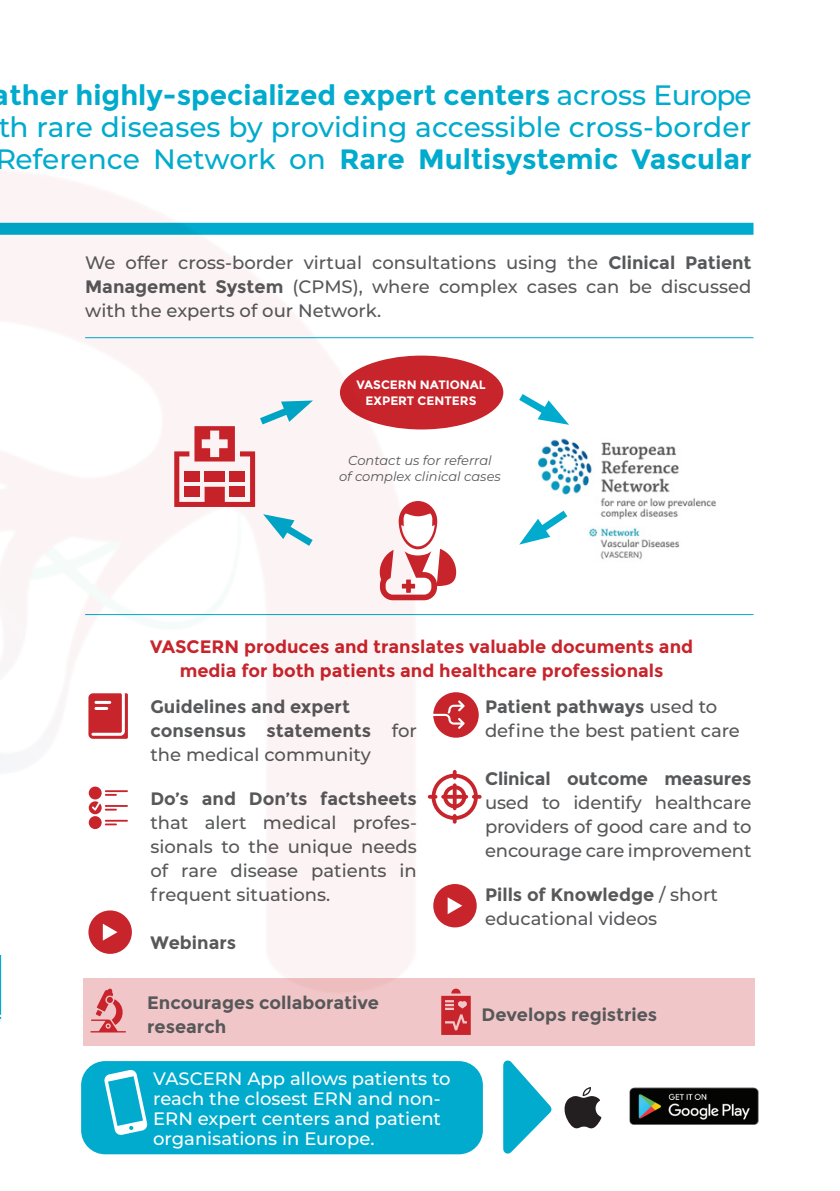
<style>
.page{position:relative;width:840px;height:1191px;background:#fff}
.page>*{position:absolute;margin:0;border:0;box-sizing:border-box;transform-origin:0 0}
.t1{font:500 28px/32px "Montserrat";color:#00abcd;text-align:justify}
.Corps_de_texte_de_se{font:500 18px/24px "Montserrat";color:#57585a;text-align:justify}
.Corps_de_texte_de_se-2{font:700 18px "Montserrat";color:#57585a}
.Corps_de_texte_de_se-3{font:500 18px/20px "Montserrat";color:#fff}
.Corps_de_texte_de_se-4{font:700 18px/24px "Montserrat";color:#c8242b;text-align:center}
.Corps_de_texte_de_se-5{font:italic 13px "Montserrat";color:#57585a}
.Corps_de_texte_de_se-6{font:700 12.2px "Montserrat";color:#fff}
.s1{font-weight:700}
.s2{font-weight:500}
</style>
<div class="page">
<div style="left:0;top:223px;width:753px;height:12px;background:#00abcd"></div>
<hr style="left:85px;top:614px;width:668px;height:1px;background:#00abcd">
<hr style="left:85px;top:337px;width:668px;height:1px;background:#00abcd">
<img style="left:537px;top:438px;width:179px;height:122px">
<svg style="left:519px;top:394px;width:50px;height:31px"></svg>
<svg style="left:519px;top:504px;width:55px;height:40px"></svg>
<svg style="left:503px;top:1070px;width:98px;height:84px"></svg>
<img style="left:629px;top:1087px;width:129px;height:38px">
<div style="left:81px;top:1061px;width:401px;height:93px;background:#00abcd;border-radius:24px"></div>
<div style="left:83px;top:977px;width:671px;height:68px;background:#f0c6c8"></div>
<img style="left:0;top:170px;width:518px;height:964px">
<h1 class="t1" style="left:-7px;top:78px;width:759px"><span class="s1">ather highly-specialized expert centers</span> across Europe th rare diseases by providing accessible cross-border Reference Network on <span class="s1">Rare Multisystemic Vascular</span></h1>
<p class="Corps_de_texte_de_se" style="left:85px;top:250px;width:667px">We offer cross-border virtual consultations using the <span class="s1">Clinical Patient Management System</span> (CPMS), where complex cases can be discussed with the experts of our Network.</p>
<p class="Corps_de_texte_de_se-6" style="left:356px;top:377px;width:131px">VASCERN NATIONAL</p>
<p class="Corps_de_texte_de_se-6" style="left:365px;top:393px;width:112px">EXPERT CENTERS</p>
<p class="Corps_de_texte_de_se-5" style="left:348px;top:451px;width:145px">Contact us for referral</p>
<p class="Corps_de_texte_de_se-5" style="left:339px;top:467px;width:163px">of complex clinical cases</p>
<p class="Corps_de_texte_de_se-4" style="left:150px;top:635px;width:544px">VASCERN produces and translates valuable documents and media for both patients and healthcare professionals</p>
<p class="Corps_de_texte_de_se-2" style="left:150px;top:696px;width:201px">Guidelines and expert</p>
<p class="Corps_de_texte_de_se" style="left:150px;top:718px;width:268px"><span class="s1">consensus statements</span> for the medical community</p>
<p class="Corps_de_texte_de_se" style="left:150px;top:786px;width:268px"><span class="s1">Do’s and Don’ts factsheets </span>that alert medical profes&shy;sionals to the unique needs of rare disease patients in frequent situations.</p>
<p class="Corps_de_texte_de_se-2" style="left:150px;top:932px;width:87px">Webinars</p>
<p class="Corps_de_texte_de_se-2" style="left:484px;top:696px;width:234px">Patient pathways <span class="s2">used to</span></p>
<p class="Corps_de_texte_de_se" style="left:484px;top:718px;width:256px">define the best patient care</p>
<p class="Corps_de_texte_de_se" style="left:484px;top:766px;width:268px"><span class="s1">Clinical outcome measures </span>used to identify healthcare providers of good care and to encourage care improvement</p>
<p class="Corps_de_texte_de_se-2" style="left:484px;top:884px;width:234px">Pills of Knowledge <span class="s2">/ short</span></p>
<p class="Corps_de_texte_de_se" style="left:484px;top:906px;width:174px">educational videos</p>
<p class="Corps_de_texte_de_se-2" style="left:147px;top:992px;width:233px">Encourages collaborative</p>
<p class="Corps_de_texte_de_se-2" style="left:147px;top:1016px;width:81px">research</p>
<p class="Corps_de_texte_de_se-3" style="left:153px;top:1068px;width:299px">VASCERN App allows patients to reach the closest ERN and non-<br>ERN expert centers and patient organisations in Europe.</p>
<p class="Corps_de_texte_de_se-2" style="left:481px;top:1004px;width:177px">Develops registries</p>
</div>
